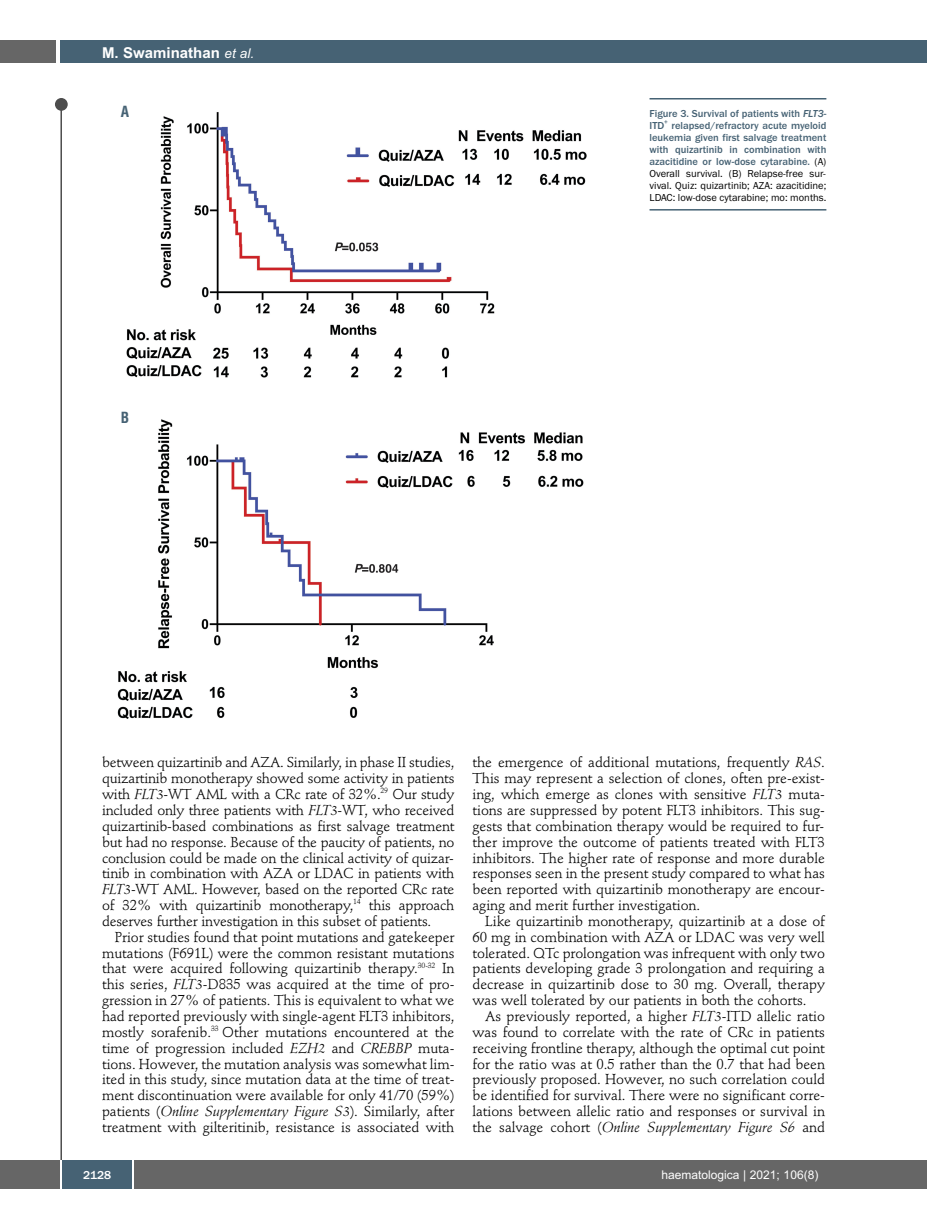
<style>
.page{position:relative;width:927px;height:1225px;background:#fff}
.page>*{position:absolute;margin:0;border:0;box-sizing:border-box;transform-origin:0 0}
.t1{font:700 15px "Arial";color:#fff}
.t2{font:700 condensed 15px "Helvetica";color:#466274}
.t3{font:14.25px/15.9px "Stempel Schneidler";letter-spacing:-.005em;color:#000;text-align:justify}
.t4{font:12px "Arial";color:#fff}
.t5{font:500 12px "Franklin Gothic";color:#fff}
.t6{font:500 10.5px/12px "Franklin Gothic";color:#466274;text-align:justify}
.s1{font-weight:400;font-style:italic;font-size:13.5px}
.s2{font-style:italic}
.s3{font-weight:400;color:#000}
</style>
<div class="page">
<div style="left:911px;top:40px;width:16px;height:22px;background:#466274"></div>
<div style="left:910px;top:1160px;width:17px;height:28px;background:#666"></div>
<div style="left:55px;top:98px;width:13px;height:13px;background:#4d4d4d;border-radius:50%"></div>
<hr style="left:60px;top:101px;width:2px;height:1061px;background:#4d4d4d">
<div style="left:60px;top:40px;width:852px;height:22px;background:#466274"></div>
<div style="left:0;top:40px;width:56px;height:22px;background:#666"></div>
<div style="left:0;top:1160px;width:911px;height:28px;background:#666"></div>
<div style="left:62px;top:1160px;width:71px;height:28px;background:#466274"></div>
<hr style="left:60px;top:1160px;width:2px;height:28px;background:#fff">
<svg style="left:133px;top:1160px;width:1px;height:28px"></svg>
<img style="left:117px;top:112px;width:470px;height:607px">
<hr style="left:649px;top:98px;width:177px;height:1px;background:#466274">
<hr style="left:649px;top:209px;width:177px;height:1px;background:#466274">
<p class="t1" style="left:102px;top:44px;width:154px">M. Swaminathan <span class="s1">et al.</span></p>
<p class="t2" style="left:121px;top:103px;width:10px">A</p>
<p class="t2" style="left:121px;top:409px;width:10px">B</p>
<p class="t6" style="left:649px;top:107px;width:178px">Figure 3. Survival of patients with <span class="s2">FLT3</span>- ITD<sup>+</sup> relapsed/refractory acute myeloid leukemia given first salvage treatment with quizartinib in combination with azacitidine or low-dose cytarabine. <span class="s3">(A)<br>Overall survival. (B) Relapse-free sur&shy;vival. Quiz: quizartinib; AZA: azacitidine; LDAC: low-dose cytarabine; mo: months.</span></p>
<p class="t3" style="left:102px;top:756px;width:354px">between quizartinib and AZA. Similarly, in phase II studies, quizartinib monotherapy showed some activity in patients with <span class="s2">FLT3</span>-WT AML with a CRc rate of 32%.<sup>29</sup> Our study included only three patients with <span class="s2">FLT3</span>-WT, who received quizartinib-based combinations as first salvage treatment but had no response. Because of the paucity of patients, no conclusion could be made on the clinical activity of quizar&shy;tinib in combination with AZA or LDAC in patients with <span class="s2">FLT3</span>-WT AML. However, based on the reported CRc rate of 32% with quizartinib monotherapy,<sup>14</sup> this approach deserves further investigation in this subset of patients.</p>
<p class="t3" style="left:102px;top:930px;width:354px;text-indent:13px">Prior studies found that point mutations and gatekeeper mutations (F691L) were the common resistant mutations that were acquired following quizartinib therapy.<sup>30-32</sup> In this series, <span class="s2">FLT3</span>-D835 was acquired at the time of pro&shy;gression in 27% of patients. This is equivalent to what we had reported previously with single-agent FLT3 inhibitors, mostly sorafenib.<sup>33</sup> Other mutations encountered at the time of progression included <span class="s2">EZH2</span> and <span class="s2">CREBBP</span> muta&shy;tions. However, the mutation analysis was somewhat lim&shy;ited in this study, since mutation data at the time of treat&shy;ment discontinuation were available for only 41/70 (59%) patients (<span class="s2">Online Supplementary Figure S3</span>). Similarly, after treatment with gilteritinib, resistance is associated with</p>
<p class="t3" style="left:472px;top:756px;width:354px">the emergence of additional mutations, frequently <span class="s2">RAS</span>.<br>This may represent a selection of clones, often pre-exist&shy;ing, which emerge as clones with sensitive <span class="s2">FLT3</span> muta&shy;tions are suppressed by potent FLT3 inhibitors. This sug&shy;gests that combination therapy would be required to fur&shy;ther improve the outcome of patients treated with FLT3 inhibitors. The higher rate of response and more durable responses seen in the present study compared to what has been reported with quizartinib monotherapy are encour&shy;aging and merit further investigation.</p>
<p class="t3" style="left:472px;top:914px;width:354px;text-indent:13px">Like quizartinib monotherapy, quizartinib at a dose of 60 mg in combination with AZA or LDAC was very well tolerated. QTc prolongation was infrequent with only two patients developing grade 3 prolongation and requiring a decrease in quizartinib dose to 30 mg. Overall, therapy was well tolerated by our patients in both the cohorts.</p>
<p class="t3" style="left:472px;top:1009px;width:354px;text-indent:13px">As previously reported, a higher <span class="s2">FLT3</span>-ITD allelic ratio was found to correlate with the rate of CRc in patients receiving frontline therapy, although the optimal cut point for the ratio was at 0.5 rather than the 0.7 that had been previously proposed. However, no such correlation could be identified for survival. There were no significant corre&shy;lations between allelic ratio and responses or survival in the salvage cohort (<span class="s2">Online Supplementary Figure S6</span> and</p>
<p class="t5" style="left:83px;top:1167px;width:30px">2128</p>
<p class="t4" style="left:661px;top:1167px;width:158px">haematologica | 2021; 106(8)</p>
</div>
